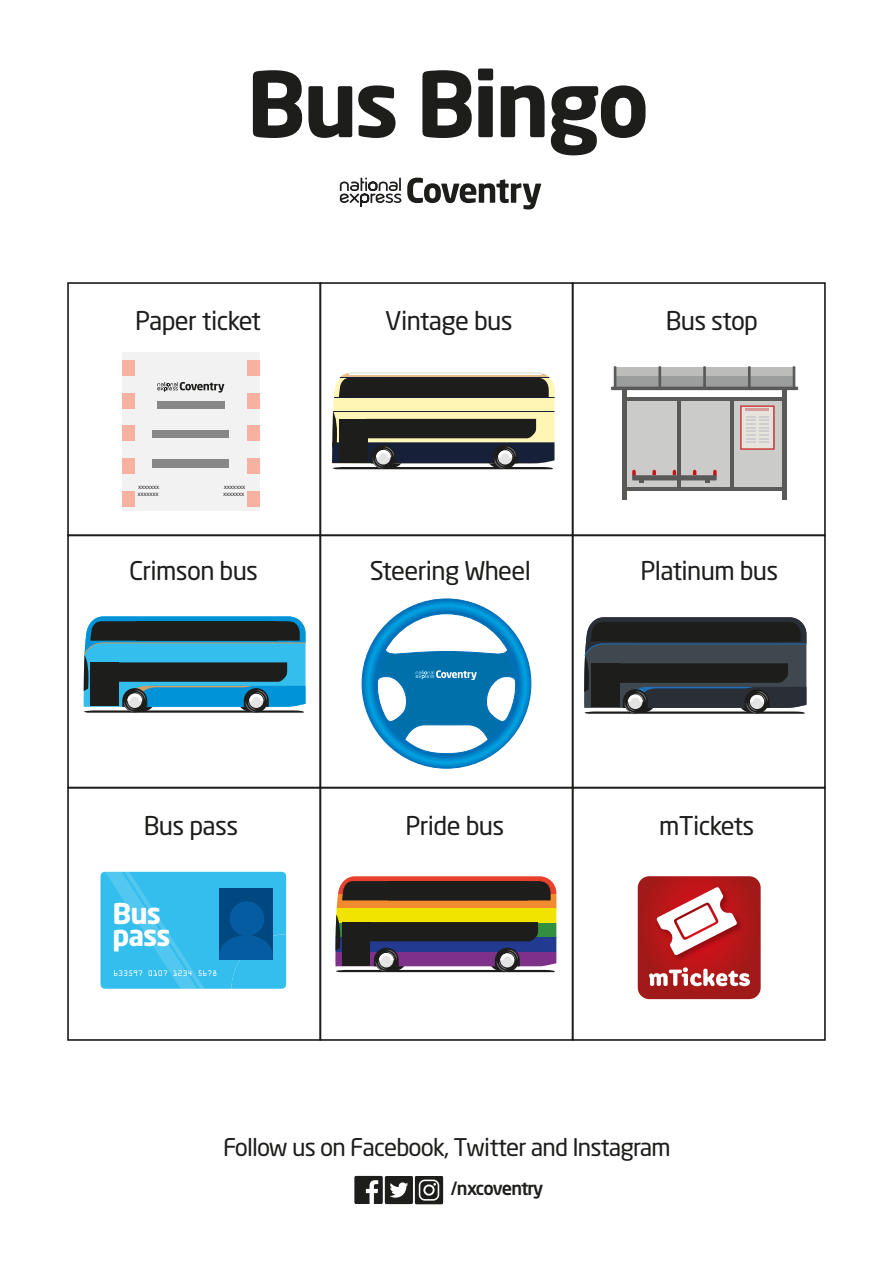
<style>
.page{position:relative;width:893px;height:1263px;background:#fff}
.page>*{position:absolute;margin:0;border:0;box-sizing:border-box;transform-origin:0 0}
.t1{font:700 89.1px "Neo Sans Std";letter-spacing:-.035em;color:#1d1d1b}
.t2{font:700 28.2px/22.8px "Neo Sans Std";letter-spacing:-.035em;color:#fff}
.t3{font:25.5px "Neo Sans Std";letter-spacing:-.025em;color:#1d1d1b}
.t4{font:24px "Neo Sans Std";letter-spacing:-.035em;color:#1d1d1b}
.t5{font:500 18.15px "Neo Sans Std";letter-spacing:-.055em;color:#1d1d1b}
.t6{font:5.85px/6.8px "Neo Sans Std";letter-spacing:-.035em;color:#1d1d1b}
</style>
<div class="page">
<svg style="left:616px;top:375px;width:177px;height:12px;background:#9c9d9c"></svg>
<div style="left:615px;top:367px;width:179px;height:8px;background:#bcbcbb"></div>
<svg style="left:793px;top:366px;width:2px;height:21px"></svg>
<svg style="left:748px;top:366px;width:3px;height:21px"></svg>
<svg style="left:703px;top:366px;width:3px;height:21px"></svg>
<svg style="left:658px;top:366px;width:3px;height:21px"></svg>
<svg style="left:614px;top:366px;width:2px;height:21px"></svg>
<hr style="left:611px;top:387px;width:187px;height:3px;background:#595958">
<div style="left:626px;top:400px;width:156px;height:89px;background:#cbcbca"></div>
<div style="left:782px;top:389px;width:5px;height:110px;background:#595958"></div>
<hr style="left:730px;top:400px;width:4px;height:90px;background:#595958">
<hr style="left:677px;top:400px;width:3px;height:90px;background:#595958">
<div style="left:622px;top:389px;width:5px;height:110px;background:#595958"></div>
<hr style="left:626px;top:397px;width:158px;height:4px;background:#595958">
<hr style="left:626px;top:487px;width:158px;height:4px;background:#595958">
<svg style="left:632px;top:470px;width:12px;height:13px"></svg>
<svg style="left:652px;top:470px;width:4px;height:5px"></svg>
<svg style="left:673px;top:470px;width:3px;height:5px"></svg>
<svg style="left:693px;top:470px;width:3px;height:5px"></svg>
<svg style="left:705px;top:470px;width:12px;height:13px"></svg>
<div style="left:632px;top:475px;width:85px;height:5px;background:#595958"></div>
<svg style="left:740px;top:405px;width:34px;height:45px"></svg>
<div style="left:67px;top:282px;width:254px;height:254px;border:2px solid #1d1d1b"></div>
<div style="left:319px;top:282px;width:254px;height:254px;border:2px solid #1d1d1b"></div>
<div style="left:572px;top:282px;width:254px;height:254px;border:2px solid #1d1d1b"></div>
<div style="left:67px;top:534px;width:254px;height:254px;border:2px solid #1d1d1b"></div>
<div style="left:319px;top:534px;width:254px;height:254px;border:2px solid #1d1d1b"></div>
<div style="left:572px;top:534px;width:254px;height:254px;border:2px solid #1d1d1b"></div>
<div style="left:67px;top:787px;width:254px;height:254px;border:2px solid #1d1d1b"></div>
<div style="left:319px;top:787px;width:254px;height:254px;border:2px solid #1d1d1b"></div>
<div style="left:572px;top:787px;width:254px;height:254px;border:2px solid #1d1d1b"></div>
<div style="left:335px;top:894px;width:221px;height:14px;background:#f28b2d"></div>
<div style="left:335px;top:876px;width:221px;height:18px;background:#e8412d"></div>
<div style="left:335px;top:908px;width:221px;height:15px;background:#f1e500"></div>
<div style="left:342px;top:881px;width:209px;height:19px;background:#1d1d1b"></div>
<svg style="left:335px;top:915px;width:220px;height:57px"></svg>
<svg style="left:584px;top:617px;width:223px;height:97px;background:#363b3f"></svg>
<svg style="left:332px;top:373px;width:222px;height:96px;background:#6e6c5d"></svg>
<svg style="left:361px;top:598px;width:171px;height:171px"></svg>
<div style="left:122px;top:353px;width:137px;height:158px;background:#f2f2f2"></div>
<div style="left:122px;top:360px;width:12px;height:16px;background:#f6b1a1"></div>
<div style="left:122px;top:393px;width:12px;height:15px;background:#f6b1a1"></div>
<div style="left:122px;top:426px;width:12px;height:15px;background:#f6b1a1"></div>
<div style="left:122px;top:458px;width:12px;height:16px;background:#f6b1a1"></div>
<div style="left:122px;top:491px;width:12px;height:15px;background:#f6b1a1"></div>
<div style="left:247px;top:360px;width:12px;height:16px;background:#f6b1a1"></div>
<div style="left:247px;top:393px;width:12px;height:15px;background:#f6b1a1"></div>
<div style="left:247px;top:426px;width:12px;height:15px;background:#f6b1a1"></div>
<div style="left:247px;top:458px;width:12px;height:16px;background:#f6b1a1"></div>
<div style="left:247px;top:491px;width:12px;height:15px;background:#f6b1a1"></div>
<div style="left:157px;top:402px;width:67px;height:7px;background:#878787"></div>
<div style="left:152px;top:430px;width:77px;height:8px;background:#878787"></div>
<div style="left:152px;top:460px;width:77px;height:8px;background:#878787"></div>
<svg style="left:638px;top:876px;width:123px;height:123px"></svg>
<svg style="left:83px;top:616px;width:223px;height:97px;background:#2f6f88"></svg>
<svg style="left:157px;top:382px;width:67px;height:11px"></svg>
<svg style="left:101px;top:872px;width:185px;height:117px;background:#30acdc"></svg>
<svg style="left:340px;top:178px;width:61px;height:29px"></svg>
<svg style="left:407px;top:178px;width:134px;height:31px"></svg>
<div style="left:355px;top:1176px;width:28px;height:28px;background:#1d1d1b;border-radius:2px"></div>
<svg style="left:366px;top:1180px;width:12px;height:24px"></svg>
<svg style="left:385px;top:1176px;width:28px;height:28px"></svg>
<div style="left:415px;top:1176px;width:28px;height:28px;background:#1d1d1b"></div>
<div style="left:419px;top:1179px;width:20px;height:21px;border:2px solid #fff;border-radius:5px"></div>
<div style="left:423px;top:1184px;width:12px;height:12px;border:2px solid #fff;border-radius:50%"></div>
<h1 class="t1" style="left:247px;top:47px;width:404px">Bus Bingo</h1>
<p class="t3" style="left:135px;top:305px;width:127px">Paper ticket</p>
<p class="t3" style="left:666px;top:305px;width:94px">Bus stop</p>
<p class="t3" style="left:385px;top:305px;width:129px">Vintage bus</p>
<p class="t6" style="left:137px;top:484px;width:24px">xxxxxxx xxxxxxx</p>
<p class="t6" style="left:223px;top:484px;width:24px">xxxxxxx xxxxxxx</p>
<p class="t3" style="left:129px;top:555px;width:131px">Crimson bus</p>
<p class="t3" style="left:370px;top:555px;width:163px">Steering Wheel</p>
<p class="t3" style="left:640px;top:555px;width:140px">Platinum bus</p>
<p class="t3" style="left:144px;top:810px;width:96px">Bus pass</p>
<p class="t3" style="left:405px;top:810px;width:100px">Pride bus</p>
<p class="t3" style="left:659px;top:810px;width:97px">mTickets</p>
<p class="t2" style="left:113px;top:901px;width:60px">Bus pass</p>
<p class="t4" style="left:223px;top:1132px;width:449px">Follow us on Facebook, Twitter and Instagram</p>
<p class="t5" style="left:451px;top:1177px;width:94px">/nxcoventry</p>
</div>
